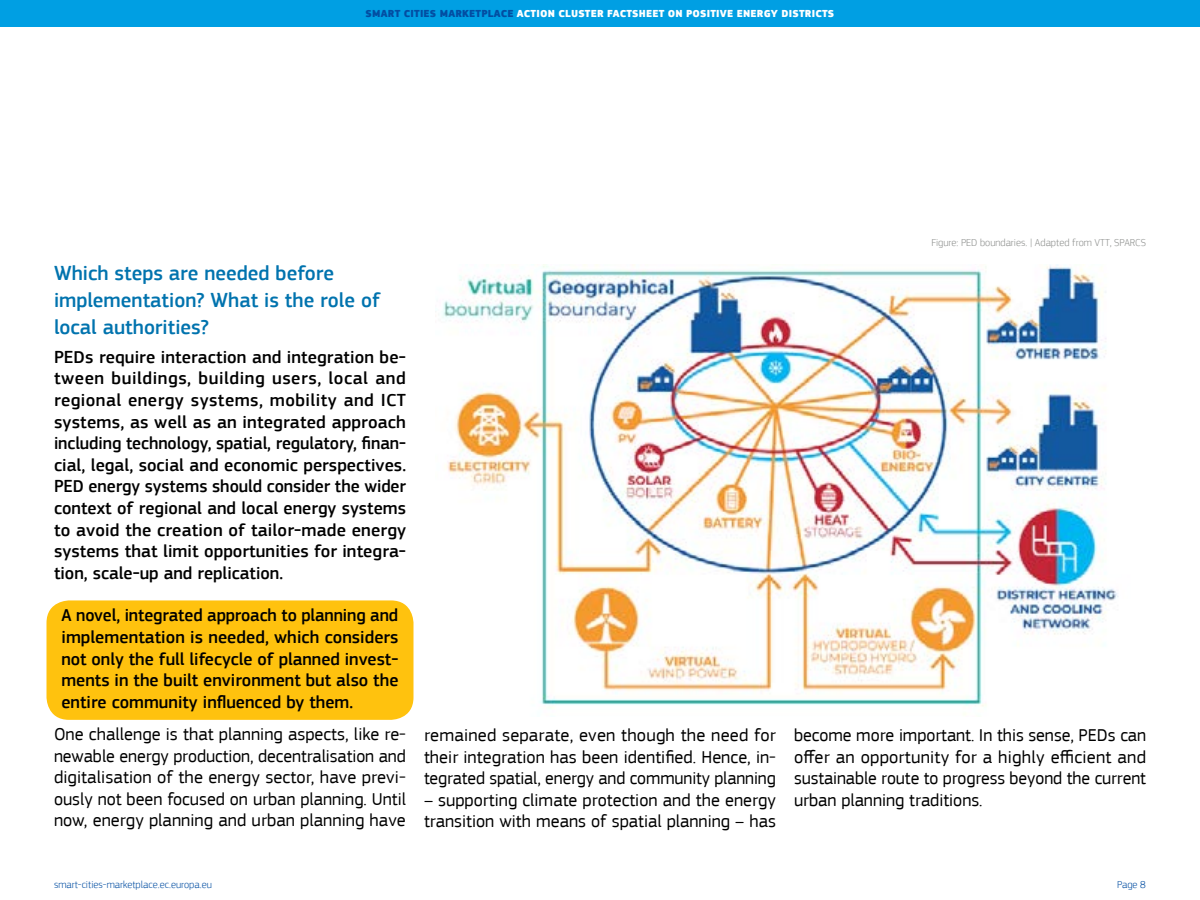
<style>
.page{position:relative;width:1200px;height:900px;background:#fff}
.page>*{position:absolute;margin:0;border:0;box-sizing:border-box;transform-origin:0 0}
.t1{font:500 21px/27px "EC Square Sans Pro";color:#0073ae}
.t2{font:500 18px/21.6px "EC Square Sans Pro";color:#000;text-align:justify}
.t3{font:18px/21.6px "EC Square Sans Pro";color:#000;text-align:justify}
.t4{font:900 10.5px "EC Square Sans Pro Extra";letter-spacing:.02em;color:#fff}
.t5{font:300 10.5px "EC Square Sans Pro";color:#8e908e}
.t6{font:300 10.5px "EC Square Sans Pro";color:#034ea2}
.s1{color:#034ea2}
</style>
<div class="page">
<div style="left:0;top:0;width:1200px;height:27px;background:#009fe3"></div>
<div style="left:46px;top:600px;width:368px;height:120px;background:#ffc20e;border-radius:22px"></div>
<img style="left:442px;top:264px;width:677px;height:451px">
<p class="t4" style="left:366px;top:7px;width:334px"><span class="s1">SMART CITIES MARKETPLACE</span> ACTION CLUSTER FACTSHEET ON POSITIVE</p>
<p class="t4" style="left:737px;top:7px;width:15px">ENERGY</p>
<p class="t4" style="left:781px;top:7px;width:14px">DISTRICTS</p>
<p class="t5" style="left:931px;top:237px;width:216px">Figure: PED boundaries. | Adapted from VTT, SPARCS</p>
<p class="t1" style="left:54px;top:260px;width:328px">Which steps are needed before implementation? What is the role of local authorities?</p>
<p class="t2" style="left:54px;top:346px;width:354px">PEDs require interaction and integration be&shy;tween buildings, building users, local and regional energy systems, mobility and ICT systems, as well as an integrated approach including technology, spatial, regulatory, finan&shy;cial, legal, social and economic perspectives.<br>PED energy systems should consider the wider context of regional and local energy systems to avoid the creation of tailor-made energy systems that limit opportunities for integra&shy;tion, scale-up and replication.</p>
<p class="t2" style="left:62px;top:605px;width:339px">A novel, integrated approach to planning and implementation is needed, which considers not only the full lifecycle of planned invest&shy;ments in the built environment but also the entire community influenced by them.</p>
<p class="t3" style="left:54px;top:723px;width:354px">One challenge is that planning aspects, like re&shy;newable energy production, decentralisation and digitalisation of the energy sector, have previ&shy;ously not been focused on urban planning. Until now, energy planning and urban planning have</p>
<p class="t3" style="left:424px;top:724px;width:354px">remained separate, even though the need for their integration has been identified. Hence, in&shy;tegrated spatial, energy and community planning</p>
<p class="t3" style="left:424px;top:789px;width:353px">– supporting climate protection and the energy transition with means of spatial planning – has</p>
<p class="t3" style="left:794px;top:724px;width:354px">become more important. In this sense, PEDs can offer an opportunity for a highly efficient and sustainable route to progress beyond the current urban planning traditions.</p>
<p class="t6" style="left:54px;top:879px;width:159px">smart-cities-marketplace.ec.europa.eu</p>
<p class="t6" style="left:1117px;top:879px;width:30px">Page 8</p>
</div>
